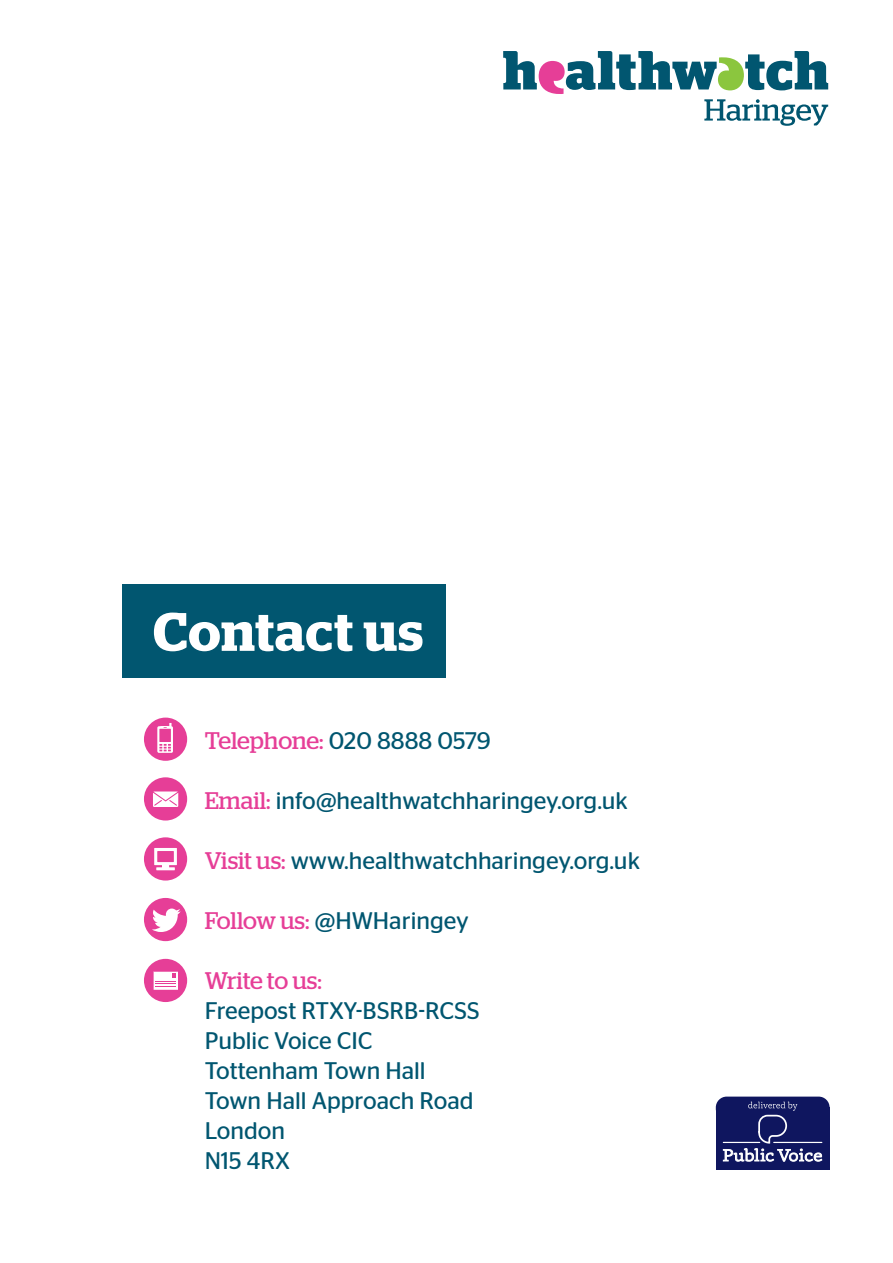
<style>
.page{position:relative;width:893px;height:1263px;background:#fff}
.page>*{position:absolute;margin:0;border:0;box-sizing:border-box;transform-origin:0 0}
.Pullout{font:600 54px "Stag";letter-spacing:.02em;color:#fff}
.t1{font:24px "Stag Sans";color:#015670}
.t2{font:24px "Stag";letter-spacing:-.01em;color:#e63e97}
.s1{font-family:"Stag";color:#e63e97}
</style>
<div class="page">
<div style="left:144px;top:718px;width:43px;height:43px;background:#e63e97;border-radius:50%"></div>
<svg style="left:157px;top:723px;width:16px;height:30px"></svg>
<div style="left:144px;top:777px;width:43px;height:43px;background:#e63e97;border-radius:50%"></div>
<svg style="left:153px;top:791px;width:25px;height:16px"></svg>
<div style="left:144px;top:898px;width:43px;height:43px;background:#e63e97;border-radius:50%"></div>
<svg style="left:152px;top:908px;width:29px;height:24px"></svg>
<svg style="left:144px;top:837px;width:43px;height:43px"></svg>
<div style="left:157px;top:851px;width:17px;height:11px;background:#e63e97"></div>
<div style="left:144px;top:959px;width:43px;height:43px;background:#e63e97;border-radius:50%"></div>
<svg style="left:153px;top:971px;width:25px;height:19px"></svg>
<div style="left:716px;top:1096px;width:114px;height:24px;background:#0f165f;border-radius:11px"></div>
<div style="left:716px;top:1107px;width:114px;height:62px;background:#0f165f"></div>
<svg style="left:723px;top:1101px;width:99px;height:60px"></svg>
<div style="left:122px;top:585px;width:324px;height:93px;background:#015670"></div>
<svg style="left:503px;top:51px;width:325px;height:75px"></svg>
<p class="Pullout" style="left:153px;top:600px;width:271px">Contact us</p>
<p class="t1" style="left:205px;top:727px;width:288px"><span class="s1">Telephone:</span> 020 8888 0579</p>
<p class="t1" style="left:205px;top:787px;width:425px"><span class="s1">Email:</span> info@healthwatchharingey.org.uk</p>
<p class="t1" style="left:205px;top:847px;width:437px"><span class="s1">Visit us:</span> www.healthwatchharingey.org.uk</p>
<p class="t1" style="left:205px;top:907px;width:266px"><span class="s1">Follow us:</span> @HWHaringey</p>
<p class="t2" style="left:205px;top:967px;width:119px">Write to us:</p>
<p class="t1" style="left:205px;top:997px;width:276px">Freepost RTXY-BSRB-RCSS</p>
<p class="t1" style="left:205px;top:1027px;width:170px">Public Voice CIC</p>
<p class="t1" style="left:205px;top:1057px;width:222px">Tottenham Town Hall</p>
<p class="t1" style="left:205px;top:1087px;width:270px">Town Hall Approach Road</p>
<p class="t1" style="left:205px;top:1117px;width:82px">London</p>
<p class="t1" style="left:205px;top:1147px;width:87px">N15 4RX</p>
</div>
